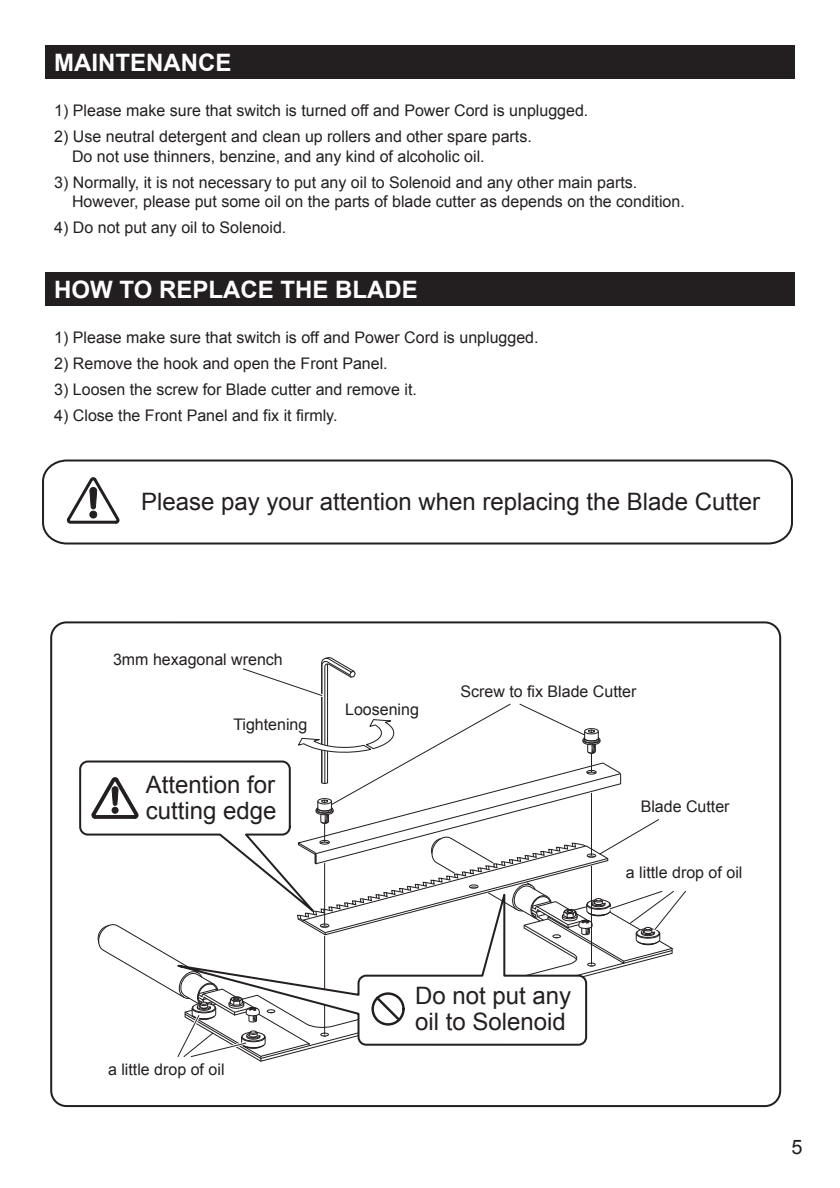
<style>
.page{position:relative;width:840px;height:1188px;background:#fff}
.page>*{position:absolute;margin:0;border:0;box-sizing:border-box;transform-origin:0 0}
.t1{font:24px/26px "Arial";color:#231f20}
.t2{font:700 24px "Arial";color:#fff}
.t3{font:20px "Arial";color:#231f20}
.t4{font:16px/19.2px "Arial";color:#231f20}
</style>
<div class="page">
<svg style="left:42px;top:459px;width:751px;height:86px"></svg>
<div style="left:45px;top:45px;width:750px;height:34px;background:#231f20"></div>
<div style="left:45px;top:272px;width:750px;height:34px;background:#231f20"></div>
<svg style="left:79px;top:760px;width:9px;height:76px"></svg>
<svg style="left:88px;top:657px;width:598px;height:405px"></svg>
<svg style="left:65px;top:475px;width:57px;height:51px"></svg>
<h1 class="t2" style="left:54px;top:46px;width:179px">MAINTENANCE</h1>
<p class="t4" style="left:54px;top:101px;width:536px">1) Please make sure that switch is turned off and Power Cord is unplugged.</p>
<p class="t4" style="left:72px;top:127px;width:461px;text-indent:-18px">2) Use neutral detergent and clean up rollers and other spare parts.<br>Do not use thinners, benzine, and any kind of alcoholic oil.</p>
<p class="t4" style="left:72px;top:173px;width:614px;text-indent:-18px">3) Normally, it is not necessary to put any oil to Solenoid and any other main parts.<br>However, please put some oil on the parts of blade cutter as depends on the condition.</p>
<p class="t4" style="left:54px;top:218px;width:234px">4) Do not put any oil to Solenoid.</p>
<h1 class="t2" style="left:54px;top:273px;width:365px">HOW TO REPLACE THE BLADE</h1>
<p class="t4" style="left:54px;top:328px;width:486px">1) Please make sure that switch is off and Power Cord is unplugged.</p>
<p class="t4" style="left:54px;top:354px;width:335px">2) Remove the hook and open the Front Panel.</p>
<p class="t4" style="left:54px;top:380px;width:364px">3) Loosen the screw for Blade cutter and remove it.</p>
<p class="t4" style="left:54px;top:406px;width:285px">4) Close the Front Panel and fix it firmly.</p>
<h1 class="t1" style="left:141px;top:488px;width:620px">Please pay your attention when replacing the Blade Cutter</h1>
<p class="t4" style="left:113px;top:650px;width:171px">3mm hexagonal wrench</p>
<p class="t4" style="left:233px;top:715px;width:76px">Tightening</p>
<h1 class="t1" style="left:146px;top:772px;width:132px">Attention for cutting edge</h1>
<p class="t4" style="left:345px;top:700px;width:75px">Loosening</p>
<p class="t4" style="left:460px;top:682px;width:178px">Screw to fix Blade Cutter</p>
<p class="t4" style="left:641px;top:797px;width:90px">Blade Cutter</p>
<p class="t4" style="left:626px;top:863px;width:118px">a little drop of oil</p>
<p class="t4" style="left:108px;top:1060px;width:118px">a little drop of oil</p>
<h1 class="t1" style="left:415px;top:983px;width:158px">Do not put any oil to Solenoid</h1>
<p class="t3" style="left:791px;top:1134px;width:13px">5</p>
</div>
